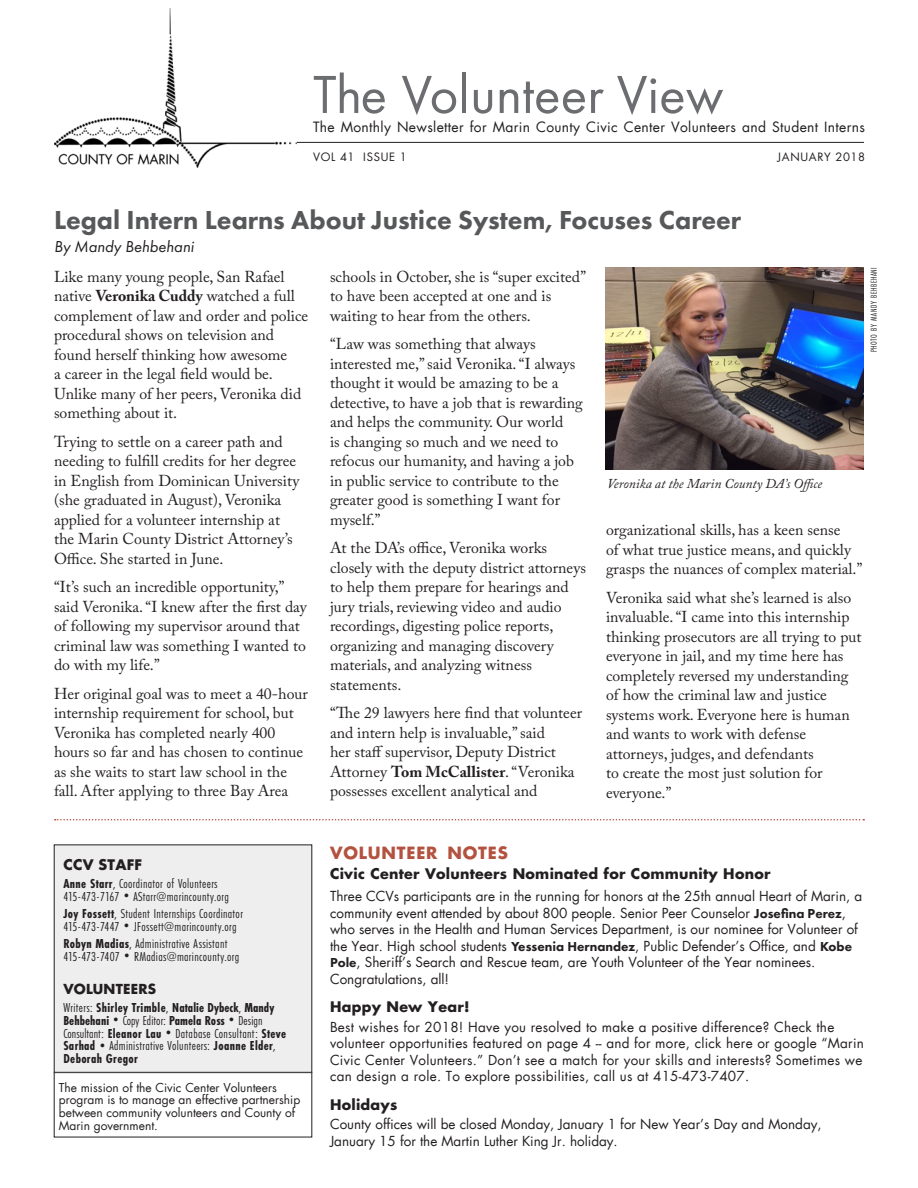
<style>
.page{position:relative;width:918px;height:1188px;background:#fff}
.page>*{position:absolute;margin:0;border:0;box-sizing:border-box;transform-origin:0 0}
.Volunteer_View_Title{font:55.5px "Futura PT";color:#6c6d70}
.t1{font:800 27px "Futura PT";color:#57585a}
.Byline_for_16_pt_hea{font:italic 16.5px "Futura PT";color:#231f20}
.Volunteer_Notes_Head{font:700 16.5px "Futura";letter-spacing:.05em;color:#b45240}
._03_Body_Caslon_10_5{font:15.75px/19.5px "Adobe Caslon Pro";color:#231f20}
.Notes_Subhead{font:700 14.25px "Futura";letter-spacing:.02em;color:#231f20}
.Masthead{font:700 14.25px "Futura";letter-spacing:.015em;color:#231f20}
.Vol_ViewTitle_Subtex{font:13.8px "Futura";letter-spacing:.025em;color:#231f20}
.t2{font:13.5px/16.5px "Futura";color:#231f20}
.t3{font:13.5px/16.5px "Futura";letter-spacing:.02em;color:#231f20}
.t4{font:13.5px/12.8px "Futura PT Cond";letter-spacing:.025em;color:#231f20}
.t5{font:700 13.5px/12.8px "Futura PT Cond";letter-spacing:.005em;color:#231f20}
._04_Caption{font:italic 13.5px "Adobe Caslon Pro";color:#231f20}
.Masthead-2{font:700 13.5px "Futura";letter-spacing:.015em;color:#231f20}
.Mission_Statement{font:12px/12.8px "Futura";color:#231f20}
.Issue__front_page{font:11.25px "Futura";letter-spacing:.065em;color:#231f20}
._06_Photo_Credit{font:9px "Futura PT Cond";letter-spacing:.06em;color:#231f20}
.s1{font-weight:700}
.s2{font-weight:400}
.s3{font-family:"Futura PT";font-weight:800}
</style>
<div class="page">
<hr style="left:294px;top:142px;width:570px;height:1px;background:#231f20">
<svg style="left:55px;top:819px;width:809px;height:1px"></svg>
<img style="left:54px;top:9px;width:242px;height:159px">
<div style="left:54px;top:1072px;width:258px;height:65px;border:1px solid #231f20"></div>
<div style="left:54px;top:845px;width:258px;height:227px;background:#eeeeef"></div>
<img style="left:606px;top:268px;width:258px;height:202px">
<p class="Volunteer_View_Title" style="left:313px;top:62px;width:412px">The Volunteer View</p>
<h1 class="Vol_ViewTitle_Subtex" style="left:313px;top:119px;width:553px">The Monthly Newsletter for Marin County Civic Center Volunteers and Student Interns</h1>
<h3 class="Issue__front_page" style="left:313px;top:150px;width:95px">VOL 41 ISSUE 1</h3>
<h3 class="Issue__front_page" style="left:778px;top:150px;width:89px">JANUARY 2018</h3>
<h2 class="t1" style="left:54px;top:203px;width:689px">Legal Intern Learns About Justice System, Focuses Career</h2>
<h3 class="Byline_for_16_pt_hea" style="left:54px;top:236px;width:141px">By Mandy Behbehani</h3>
<p class="_03_Body_Caslon_10_5" style="left:54px;top:266px;width:256px">Like many young people, San Rafael native <span class="s1">Veronika Cuddy</span> watched a full complement of law and order and police procedural shows on television and found herself thinking how awesome<br>a career in the legal field would be.<br>Unlike many of her peers, Veronika did something about it.</p>
<p class="_03_Body_Caslon_10_5" style="left:54px;top:431px;width:247px">Trying to settle on a career path and needing to fulfill credits for her degree in English from Dominican University (she graduated in August), Veronika applied for a volunteer internship at the Marin County District Attorney’s Office. She started in June.</p>
<p class="_03_Body_Caslon_10_5" style="left:54px;top:577px;width:254px">“It’s such an incredible opportunity,” said Veronika. “I knew after the first day of following my supervisor around that criminal law was something I wanted to do with my life.”</p>
<p class="_03_Body_Caslon_10_5" style="left:54px;top:683px;width:255px">Her original goal was to meet a 40-hour internship requirement for school, but Veronika has completed nearly 400 hours so far and has chosen to continue as she waits to start law school in the fall. After applying to three Bay Area</p>
<p class="_03_Body_Caslon_10_5" style="left:330px;top:266px;width:258px">schools in October, she is “super excited” to have been accepted at one and is waiting to hear from the others.</p>
<p class="_03_Body_Caslon_10_5" style="left:330px;top:334px;width:254px">“Law was something that always interested me,” said Veronika. “I always thought it would be amazing to be a detective, to have a job that is rewarding and helps the community. Our world<br>is changing so much and we need to refocus our humanity, and having a job in public service to contribute to the greater good is something I want for myself.”</p>
<p class="_03_Body_Caslon_10_5" style="left:330px;top:538px;width:258px">At the DA’s office, Veronika works closely with the deputy district attorneys to help them prepare for hearings and jury trials, reviewing video and audio recordings, digesting police reports, organizing and managing discovery materials, and analyzing witness statements.</p>
<p class="_03_Body_Caslon_10_5" style="left:330px;top:703px;width:254px">“The 29 lawyers here find that volunteer and intern help is invaluable,” said<br>her staff supervisor, Deputy District Attorney <span class="s1">Tom McCallister</span>. “Veronika possesses excellent analytical and</p>
<p class="_04_Caption" style="left:607px;top:475px;width:217px">Veronika at the Marin County DA’s Office</p>
<p class="_03_Body_Caslon_10_5" style="left:606px;top:520px;width:258px">organizational skills, has a keen sense<br>of what true justice means, and quickly grasps the nuances of complex material.”</p>
<p class="_03_Body_Caslon_10_5" style="left:606px;top:587px;width:257px">Veronika said what she’s learned is also invaluable. “I came into this internship thinking prosecutors are all trying to put everyone in jail, and my time here has completely reversed my understanding of how the criminal law and justice systems work. Everyone here is human and wants to work with defense attorneys, judges, and defendants<br>to create the most just solution for everyone.”</p>
<p class="_06_Photo_Credit" style="left:869px;top:352px;width:87px;rotate:-90deg">PHOTO BY MANDY BEHBEHANI</p>
<h2 class="Masthead" style="left:63px;top:856px;width:80px">CCV STAFF</h2>
<p class="t4" style="left:63px;top:878px;width:167px"><span class="s1">Anne Starr</span>, Coordinator of Volunteers<br>415-473-7167•AStarr@marincounty.org</p>
<p class="t4" style="left:63px;top:908px;width:181px"><span class="s1">Joy Fossett</span>, Student Internships Coordinator<br>415-473-7447•JFossett@marincounty.org</p>
<p class="t4" style="left:63px;top:938px;width:177px"><span class="s1">Robyn Madias</span>, Administrative Assistant<br>415-473-7407•RMadias@marincounty.org</p>
<h2 class="Masthead-2" style="left:63px;top:980px;width:94px">VOLUNTEERS</h2>
<p class="t5" style="left:63px;top:1001px;width:224px"><span class="s2">Writers:</span> Shirley Trimble<span class="s2">,</span> Natalie Dybeck<span class="s2">,</span> Mandy Behbehani<span class="s2">•Copy Editor:</span> Pamela Ross<span class="s2">•Design Consultant:</span> Eleanor Lau<span class="s2">•Database Consultant:</span> Steve Sarhad<span class="s2">•Administrative Volunteers:</span> Joanne Elder<span class="s2">, </span>Deborah Gregor</p>
<p class="Mission_Statement" style="left:59px;top:1081px;width:243px">The mission of the Civic Center Volunteers program is to manage an effective partnership between community volunteers and County of Marin government.</p>
<h2 class="Volunteer_Notes_Head" style="left:330px;top:842px;width:179px">VOLUNTEER NOTES</h2>
<p class="Notes_Subhead" style="left:330px;top:864px;width:442px">Civic Center Volunteers Nominated for Community Honor</p>
<p class="t2" style="left:330px;top:888px;width:534px">Three CCVs participants are in the running for honors at the 25th annual Heart of Marin, a community event attended by about 800 people. Senior Peer Counselor <span class="s3">Josefina Perez</span>, who serves in the Health and Human Services Department, is our nominee for Volunteer of the Year. High school students <span class="s3">Yessenia Hernandez</span>, Public Defender’s Office, and <span class="s3">Kobe Pole</span>, Sheriff’s Search and Rescue team, are Youth Volunteer of the Year nominees.<br>Congratulations, all!</p>
<h3 class="Notes_Subhead" style="left:330px;top:998px;width:141px">Happy New Year!</h3>
<p class="t3" style="left:330px;top:1019px;width:535px">Best wishes for 2018! Have you resolved to make a positive difference? Check the volunteer opportunities featured on page 4 -- and for more, click here or google “Marin Civic Center Volunteers.” Don’t see a match for your skills and interests? Sometimes we can design a role. To explore possibilities, call us at 415-473-7407.</p>
<h3 class="Notes_Subhead" style="left:330px;top:1095px;width:69px">Holidays</h3>
<p class="t2" style="left:330px;top:1116px;width:493px">County offices will be closed Monday, January 1 for New Year’s Day and Monday,<br>January 15 for the Martin Luther King Jr. holiday.</p>
</div>
